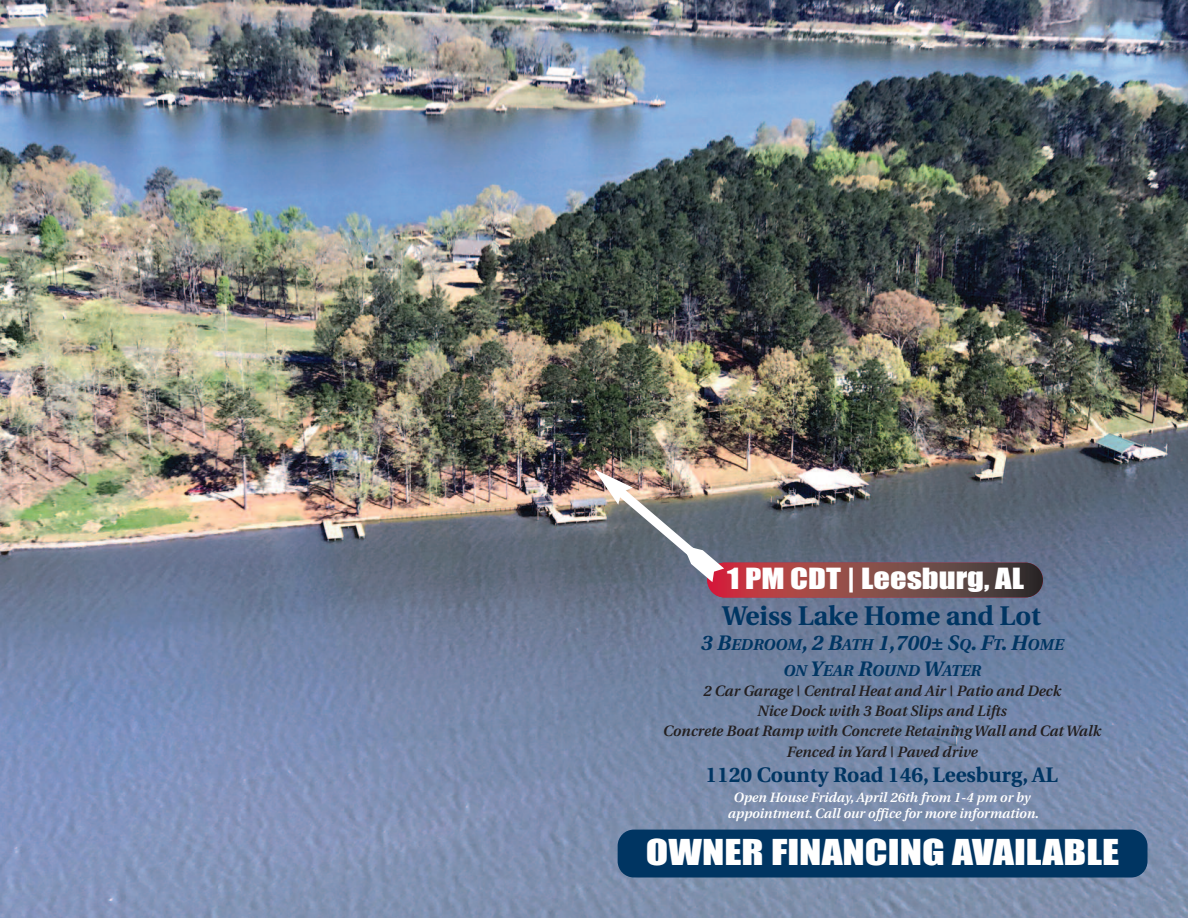
<style>
.page{position:relative;width:1188px;height:918px;background:#fff}
.page>*{position:absolute;margin:0;border:0;box-sizing:border-box;transform-origin:0 0}
.t1{font:33px "Impact";color:#fff;scale:1.25 1}
.t2{font:700 27px "Utopia";color:#003562}
.t3{font:27px "Impact";color:#fff;scale:1.2 1}
.t4{font:italic 700 21px "Utopia";color:#003562}
.t5{font:700 21px "Utopia";color:#003562}
.t6{font:italic 700 15.75px "Utopia";color:#003562}
.t7{font:italic 600 15px/20.2px "Utopia";color:#231f20;text-align:center}
.t8{font:italic 600 13.5px/16.5px "Utopia";color:#fff;text-align:center}
.s1{font-size:15.75px}
.s2{font-size:21px}
</style>
<div class="page">
<img style="left:0;top:0;width:1188px;height:918px">
<svg style="left:707px;top:563px;width:336px;height:34px;background:#834342"></svg>
<div style="left:618px;top:830px;width:530px;height:48px;background:#003562;border-radius:16px"></div>
<img style="left:594px;top:469px;width:130px;height:113px">
<h2 class="t3" style="left:727px;top:564px;width:249px">1 PM CDT | Leesburg, AL</h2>
<h2 class="t2" style="left:722px;top:605px;width:321px">Weiss Lake Home and Lot</h2>
<h3 class="t4" style="left:700px;top:635px;width:365px">3 B<span class="s1">EDROOM</span>, 2 B<span class="s1">ATH</span> 1,700± S<span class="s1">Q</span>. F<span class="s1">T</span>. H<span class="s1">OME</span></h3>
<p class="t6" style="left:783px;top:664px;width:199px">ON <span class="s2">Y</span>EAR <span class="s2">R</span>OUND <span class="s2">W</span>ATER</p>
<p class="t7" style="left:663px;top:682px;width:440px">2 Car Garage | Central Heat and Air | Patio and Deck<br>Nice Dock with 3 Boat Slips and Lifts<br>Concrete Boat Ramp with Concrete RetainingWall and CatWalk Fenced inYard | Paved drive</p>
<h3 class="t5" style="left:705px;top:767px;width:354px">1120 County Road 146, Leesburg, AL</h3>
<p class="t8" style="left:728px;top:790px;width:313px">Open House Friday,April 26th from 1-4 pm or by appointment.Call our office for more information.</p>
<h1 class="t1" style="left:646px;top:834px;width:380px">OWNER FINANCING AVAILABLE</h1>
</div>
